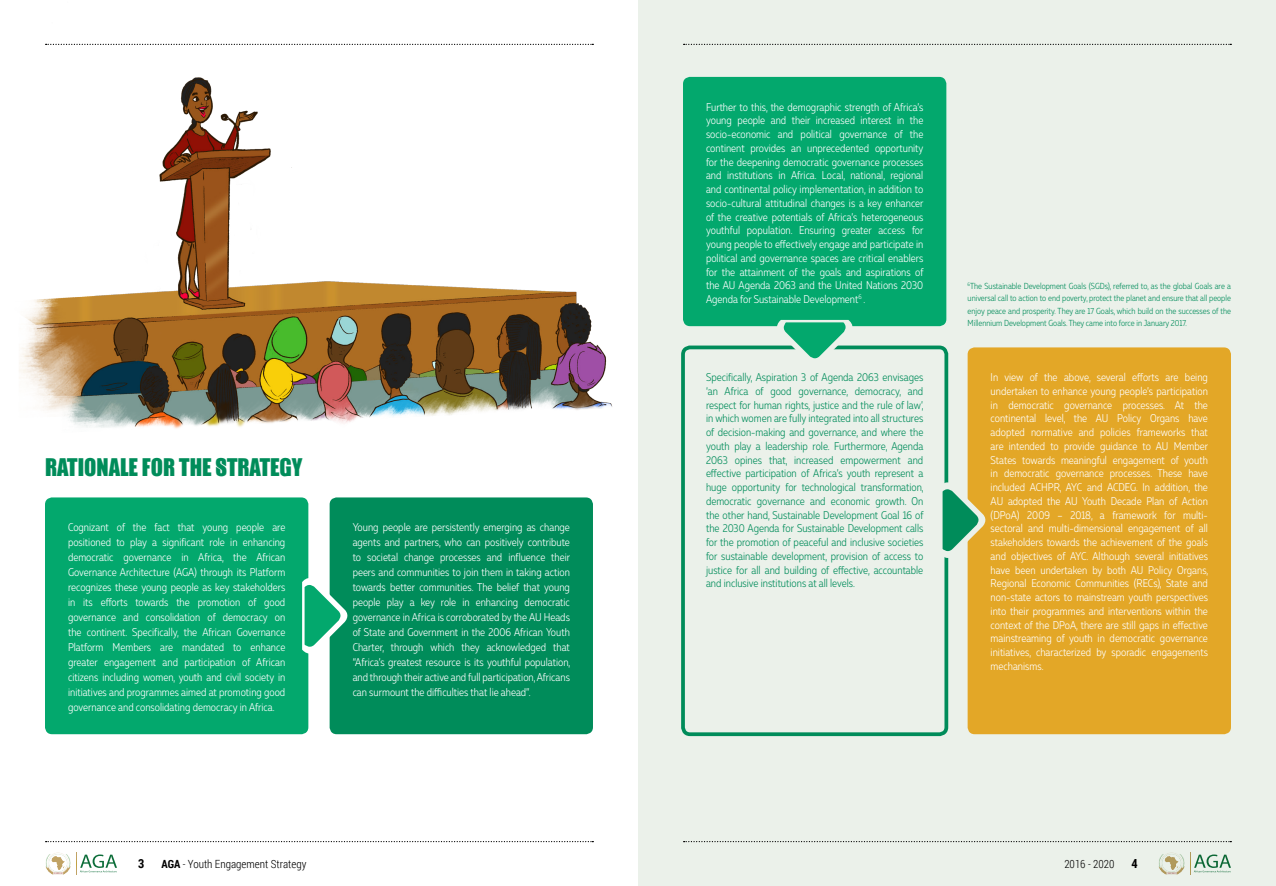
<style>
.page{position:relative;width:1276px;height:886px;background:#fff}
.page>*{position:absolute;margin:0;border:0;box-sizing:border-box;transform-origin:0 0}
.t1{font:22.5px "Gabo Drive";color:#008c5a}
.t2{font:700 12.5px "Roboto Condensed";color:#000}
.t3{font:300 11.25px/13.8px "Muller Narrow";color:#fff;text-align:justify}
.t4{font:300 11.25px/13.8px "Muller Narrow";color:#008c5a;text-align:justify}
.t5{font:300 11.25px "Roboto Condensed";color:#000}
.t6{font:300 8.75px/12.5px "Muller Narrow";color:#008c5a;text-align:justify}
.s1{font-weight:700}
</style>
<div class="page">
<div style="left:330px;top:497px;width:263px;height:237px;background:#008c5a;border-radius:7px"></div>
<div style="left:45px;top:497px;width:263px;height:237px;background:#03a86d;border-radius:7px"></div>
<svg style="left:302px;top:574px;width:46px;height:83px"></svg>
<div style="left:638px;top:0;width:638px;height:886px;background:#ebf1ea"></div>
<div style="left:967px;top:347px;width:264px;height:387px;background:#e3a727;border-radius:7px"></div>
<div style="left:681px;top:345px;width:267px;height:391px;border:4px solid #008c5a;border-radius:7px"></div>
<div style="left:683px;top:77px;width:263px;height:249px;background:#03a86d;border-radius:7px"></div>
<svg style="left:773px;top:320px;width:83px;height:39px"></svg>
<svg style="left:942px;top:479px;width:44px;height:82px"></svg>
<img style="left:19px;top:43px;width:594px;height:386px">
<svg style="left:46px;top:44px;width:547px;height:1px"></svg>
<svg style="left:46px;top:841px;width:547px;height:1px"></svg>
<svg style="left:683px;top:841px;width:548px;height:1px"></svg>
<svg style="left:683px;top:44px;width:548px;height:1px"></svg>
<img style="left:45px;top:852px;width:26px;height:22px">
<svg style="left:76px;top:852px;width:41px;height:22px"></svg>
<img style="left:1159px;top:852px;width:25px;height:22px">
<svg style="left:1190px;top:852px;width:41px;height:22px"></svg>
<h1 class="t1" style="left:45px;top:452px;width:259px">RATIONALE FOR THE STRATEGY</h1>
<p class="t3" style="left:68px;top:520px;width:219px;line-height:15px">Cognizant of the fact that young people are positioned to play a significant role in enhancing democratic governance in Africa, the African Governance Architecture (AGA) through its Platform recognizes these young people as key stakeholders in its efforts towards the promotion of good governance and consolidation of democracy on the continent. Specifically, the African Governance Platform Members are mandated to enhance greater engagement and participation of African citizens including women, youth and civil society in initiatives and programmes aimed at promoting good governance and consolidating democracy in Africa.</p>
<p class="t3" style="left:353px;top:520px;width:219px;line-height:15px">Young people are persistently emerging as change agents and partners, who can positively contribute to societal change processes and influence their peers and communities to join them in taking action towards better communities. The belief that young people play a key role in enhancing democratic governance in Africa is corroborated by the AU Heads of State and Government in the 2006 African Youth Charter, through which they acknowledged that “Africa’s greatest resource is its youthful population, and through their active and full participation, Africans can surmount the difficulties that lie ahead”.</p>
<p class="t3" style="left:706px;top:100px;width:219px">Further to this, the demographic strength of Africa’s young people and their increased interest in the socio-economic and political governance of the continent provides an unprecedented opportunity for the deepening democratic governance processes and institutions in Africa. Local, national, regional and continental policy implementation, in addition to socio-cultural attitudinal changes is a key enhancer of the creative potentials of Africa’s heterogeneous youthful population. Ensuring greater access for young people to effectively engage and participate in political and governance spaces are critical enablers for the attainment of the goals and aspirations of the AU Agenda 2063 and the United Nations 2030<br>Agenda for Sustainable Development<sup>6</sup> .</p>
<p class="t6" style="left:967px;top:279px;width:265px"><sup>6</sup>The Sustainable Development Goals (SGDs), referred to, as the global Goals are a universal call to action to end poverty, protect the planet and ensure that all people enjoy peace and prosperity. They are 17 Goals, which build on the successes of the Millennium Development Goals. They came into force in January 2017.</p>
<p class="t4" style="left:706px;top:370px;width:219px">Specifically, Aspiration 3 of Agenda 2063 envisages ‘an Africa of good governance, democracy, and respect for human rights, justice and the rule of law’, in which women are fully integrated into all structures of decision-making and governance, and where the youth play a leadership role. Furthermore, Agenda 2063 opines that, increased empowerment and effective participation of Africa’s youth represent a huge opportunity for technological transformation, democratic governance and economic growth. On the other hand, Sustainable Development Goal 16 of the 2030 Agenda for Sustainable Development calls for the promotion of peaceful and inclusive societies for sustainable development, provision of access to justice for all and building of effective, accountable and inclusive institutions at all levels.</p>
<p class="t3" style="left:990px;top:370px;width:219px">In view of the above, several efforts are being undertaken to enhance young people’s participation in democratic governance processes. At the continental level, the AU Policy Organs have adopted normative and policies frameworks that are intended to provide guidance to AU Member States towards meaningful engagement of youth in democratic governance processes. These have included ACHPR, AYC and ACDEG. In addition, the AU adopted the AU Youth Decade Plan of Action (DPoA) 2009 – 2018, a framework for multi&shy;sectoral and multi-dimensional engagement of all stakeholders towards the achievement of the goals and objectives of AYC. Although several initiatives have been undertaken by both AU Policy Organs, Regional Economic Communities (RECs), State and non-state actors to mainstream youth perspectives into their programmes and interventions within the context of the DPoA, there are still gaps in effective mainstreaming of youth in democratic governance initiatives, characterized by sporadic engagements mechanisms.</p>
<p class="t2" style="left:138px;top:854px;width:8px">3</p>
<p class="t5" style="left:162px;top:856px;width:146px"><span class="s1">AGA</span> - Youth Engagement Strategy</p>
<p class="t5" style="left:1064px;top:856px;width:52px">2016 - 2020</p>
<p class="t2" style="left:1131px;top:854px;width:8px">4</p>
</div>
